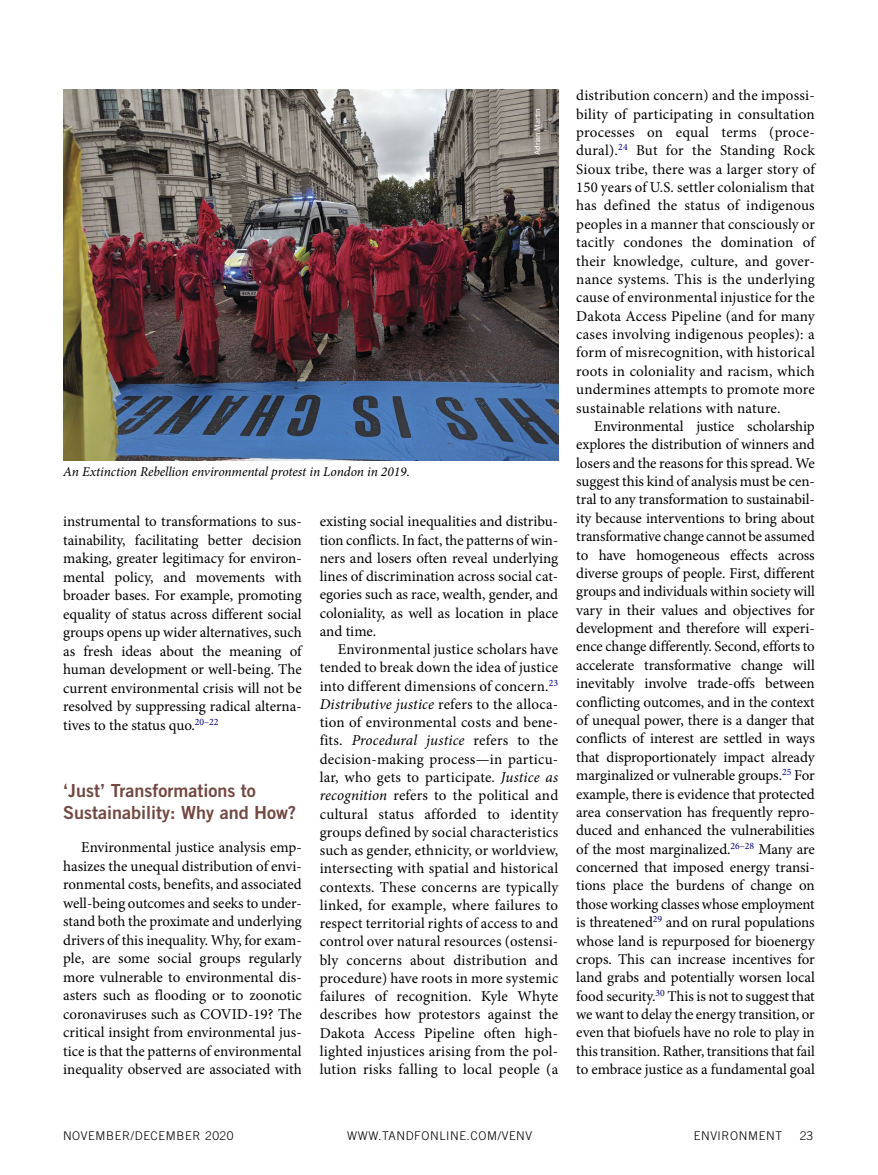
<style>
.page{position:relative;width:878px;height:1175px;background:#fff}
.page>*{position:absolute;margin:0;border:0;box-sizing:border-box;transform-origin:0 0}
.t1{font:18px/21.5px "Trade Gothic LT Std Bd 2";color:#724941}
.t2{font:15px/18.3px "Minion Pro";color:#000;text-align:justify}
.t3{font:italic 13.5px "Minion Pro";letter-spacing:-.01em;color:#000}
.t4{font:300 12px "Trade Gothic LT Std";letter-spacing:.05em;color:#000}
.t5{font:8.25px "Myriad Pro";color:#fff}
.s1{font-style:italic}
</style>
<div class="page">
<img style="left:63px;top:89px;width:495px;height:371px">
<p class="t3" style="left:63px;top:463px;width:348px">An Extinction Rebellion environmental protest in London in 2019.</p>
<p class="t5" style="left:532px;top:155px;width:48px;rotate:-90deg">Adrian Martin</p>
<p class="t2" style="left:63px;top:512px;width:240px">instrumental to transformations to sus&shy;tainability, facilitating better decision making, greater legitimacy for environ&shy;mental policy, and movements with broader bases. For example, promoting equality of status across different social groups opens up wider alternatives, such as fresh ideas about the meaning of human development or well-being. The current environmental crisis will not be resolved by suppressing radical alterna&shy;tives to the status quo.<sup>20–22</sup></p>
<p class="t1" style="left:63px;top:780px;width:234px">‘Just’ Transformations to<br>Sustainability: Why and How?</p>
<p class="t2" style="left:63px;top:838px;width:240px;text-indent:18px">Environmental justice analysis emp&shy;hasizes the unequal distribution of envi&shy;ronmental costs, benefits, and associated well-being outcomes and seeks to under&shy;stand both the proximate and underlying drivers of this inequality. Why, for exam&shy;ple, are some social groups regularly more vulnerable to environmental dis&shy;asters such as flooding or to zoonotic coronaviruses such as COVID-19? The critical insight from environmental jus&shy;tice is that the patterns of environmental inequality observed are associated with</p>
<p class="t2" style="left:320px;top:512px;width:240px">existing social inequalities and distribu&shy;tion conflicts. In fact, the patterns of win&shy;ners and losers often reveal underlying lines of discrimination across social cat&shy;egories such as race, wealth, gender, and coloniality, as well as location in place and time.</p>
<p class="t2" style="left:320px;top:640px;width:240px;text-indent:18px">Environmental justice scholars have tended to break down the idea of justice into different dimensions of concern.<sup>23<br></sup><span class="s1">Distributive justice</span> refers to the alloca&shy;tion of environmental costs and bene&shy;fits. <span class="s1">Procedural justice</span> refers to the decision-making process—in particu&shy;lar, who gets to participate. <span class="s1">Justice as recognition</span> refers to the political and cultural status afforded to identity groups defined by social characteristics such as gender, ethnicity, or worldview, intersecting with spatial and historical contexts. These concerns are typically linked, for example, where failures to respect territorial rights of access to and control over natural resources (ostensi&shy;bly concerns about distribution and procedure) have roots in more systemic failures of recognition. Kyle Whyte describes how protestors against the Dakota Access Pipeline often high&shy;lighted injustices arising from the pol&shy;lution risks falling to local people (a</p>
<p class="t2" style="left:576px;top:86px;width:240px">distribution concern) and the impossi&shy;bility of participating in consultation processes on equal terms (proce&shy;dural).<sup>24</sup> But for the Standing Rock Sioux tribe, there was a larger story of 150 years of U.S. settler colonialism that has defined the status of indigenous peoples in a manner that consciously or tacitly condones the domination of their knowledge, culture, and gover&shy;nance systems. This is the underlying cause of environmental injustice for the Dakota Access Pipeline (and for many cases involving indigenous peoples): a form of misrecognition, with historical roots in coloniality and racism, which undermines attempts to promote more sustainable relations with nature.</p>
<p class="t2" style="left:576px;top:417px;width:240px;text-indent:18px">Environmental justice scholarship explores the distribution of winners and losers and the reasons for this spread. We suggest this kind of analysis must be cen&shy;tral to any transformation to sustainabil&shy;ity because interventions to bring about transformative change cannot be assumed to have homogeneous effects across diverse groups of people. First, different groups and individuals within society will vary in their values and objectives for development and therefore will experi&shy;ence change differently. Second, efforts to accelerate transformative change will inevitably involve trade-offs between conflicting outcomes, and in the context of unequal power, there is a danger that conflicts of interest are settled in ways that disproportionately impact already marginalized or vulnerable groups.<sup>25</sup> For example, there is evidence that protected area conservation has frequently repro&shy;duced and enhanced the vulnerabilities of the most marginalized.<sup>26–28</sup> Many are concerned that imposed energy transi&shy;tions place the burdens of change on those working classes whose employment is threatened<sup>29</sup> and on rural populations whose land is repurposed for bioenergy crops. This can increase incentives for land grabs and potentially worsen local food security.<sup>30</sup> This is not to suggest that we want to delay the energy transition, or even that biofuels have no role to play in this transition. Rather, transitions that fail to embrace justice as a fundamental goal</p>
<p class="t4" style="left:63px;top:1128px;width:172px">NOVEMBER/DECEMBER 2020</p>
<p class="t4" style="left:347px;top:1128px;width:186px">WWW.TANDFONLINE.COM/VENV</p>
<p class="t4" style="left:693px;top:1128px;width:90px">ENVIRONMENT</p>
<p class="t4" style="left:799px;top:1128px;width:15px">23</p>
</div>
